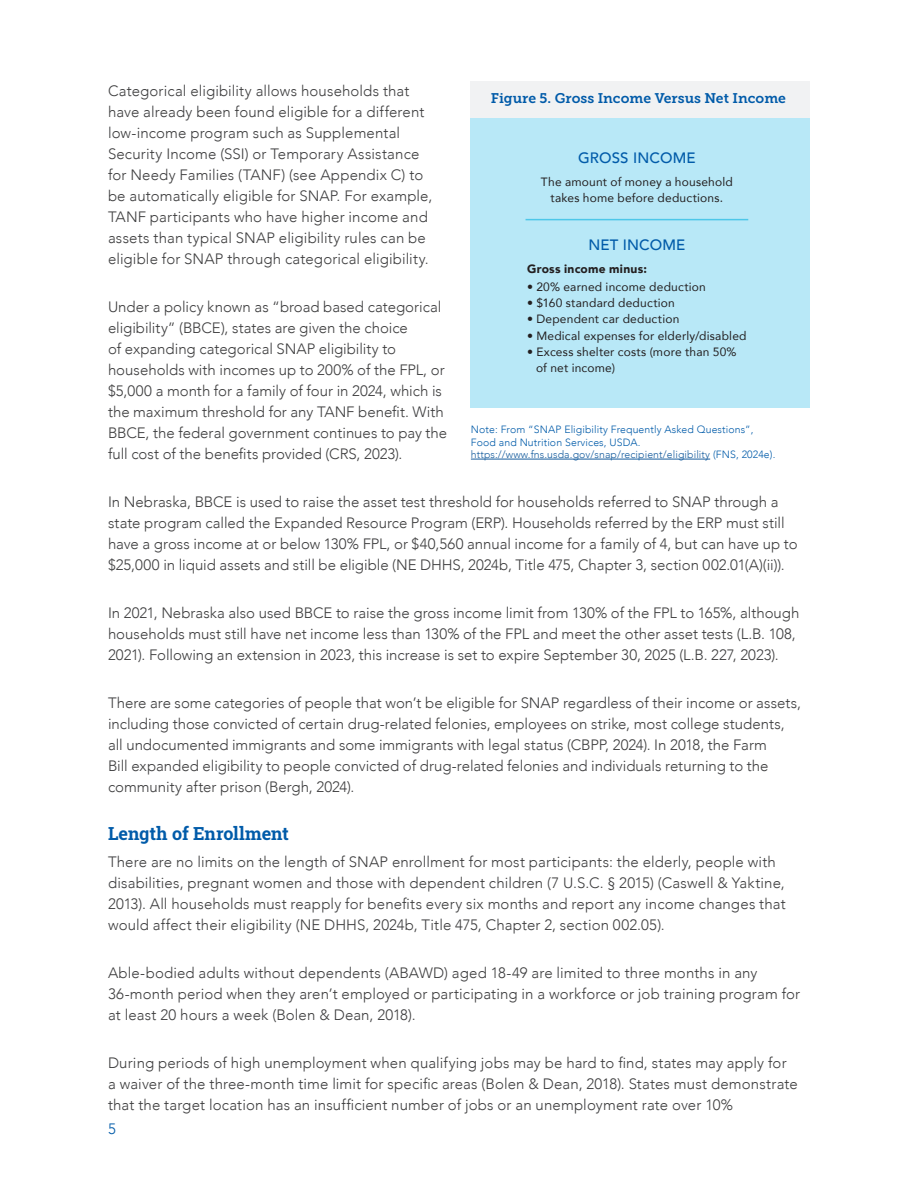
<style>
.page{position:relative;width:918px;height:1188px;background:#fff}
.page>*{position:absolute;margin:0;border:0;box-sizing:border-box;transform-origin:0 0}
.Body{font:700 18px "Roboto Slab";letter-spacing:-.005em;color:#015ba9}
.Body-2{font:300 15px/21px "Avenir";letter-spacing:.005em;color:#3e3e3f}
.Body-3{font:500 15px "Avenir";letter-spacing:.01em;color:#015ba9}
.t1{font:300 15px "Avenir";color:#015ba9}
.Figure_header{font:13.95px "Museo Slab 700";color:#015ba9}
.Body-4{font:12px/16.2px "Avenir";letter-spacing:.015em;color:#231f20;text-align:center}
.Body-5{font:900 12px "Avenir";letter-spacing:.02em;color:#231f20}
.Body-6{font:300 10.5px/12.6px "Avenir";letter-spacing:.01em;color:#015ba9}
.s1{color:#175d9e}
</style>
<div class="page">
<hr style="left:471px;top:459px;width:239px;height:1px;background:#175d9e">
<div style="left:471px;top:117px;width:339px;height:291px;background:#b8e8f7"></div>
<div style="left:471px;top:81px;width:339px;height:37px;background:#f1f2f3"></div>
<hr style="left:526px;top:219px;width:222px;height:1px;background:#4dc7e9">
<p class="Body-2" style="left:108px;top:80px;width:326px">Categorical eligibility allows households that have already been found eligible for a different low-income program such as Supplemental Security Income (SSI) or Temporary Assistance for Needy Families (TANF) (see Appendix C) to be automatically eligible for SNAP. For example, TANF participants who have higher income and assets than typical SNAP eligibility rules can be eligible for SNAP through categorical eligibility.</p>
<p class="Body-2" style="left:108px;top:296px;width:341px">Under a policy known as “broad based categorical eligibility” (BBCE), states are given the choice<br>of expanding categorical SNAP eligibility to households with incomes up to 200% of the FPL, or $5,000 a month for a family of four in 2024, which is the maximum threshold for any TANF benefit. With BBCE, the federal government continues to pay the full cost of the benefits provided (CRS, 2023).</p>
<p class="Body-2" style="left:108px;top:491px;width:691px">In Nebraska, BBCE is used to raise the asset test threshold for households referred to SNAP through a state program called the Expanded Resource Program (ERP). Households referred by the ERP must still have a gross income at or below 130% FPL, or $40,560 annual income for a family of 4, but can have up to $25,000 in liquid assets and still be eligible (NE DHHS, 2024b, Title 475, Chapter 3, section 002.01(A)(ii)).</p>
<p class="Body-2" style="left:108px;top:602px;width:693px">In 2021, Nebraska also used BBCE to raise the gross income limit from 130% of the FPL to 165%, although households must still have net income less than 130% of the FPL and meet the other asset tests (L.B. 108,<br>2021). Following an extension in 2023, this increase is set to expire September 30, 2025 (L.B. 227, 2023).</p>
<p class="Body-2" style="left:108px;top:692px;width:695px">There are some categories of people that won’t be eligible for SNAP regardless of their income or assets, including those convicted of certain drug-related felonies, employees on strike, most college students, all undocumented immigrants and some immigrants with legal status (CBPP, 2024). In 2018, the Farm<br>Bill expanded eligibility to people convicted of drug-related felonies and individuals returning to the community after prison (Bergh, 2024).</p>
<p class="Body" style="left:108px;top:821px;width:182px">Length of Enrollment</p>
<p class="Body-2" style="left:108px;top:852px;width:679px">There are no limits on the length of SNAP enrollment for most participants: the elderly, people with disabilities, pregnant women and those with dependent children (7 U.S.C. § 2015) (Caswell &amp; Yaktine, 2013). All households must reapply for benefits every six months and report any income changes that would affect their eligibility (NE DHHS, 2024b, Title 475, Chapter 2, section 002.05).</p>
<p class="Body-2" style="left:108px;top:963px;width:694px">Able-bodied adults without dependents (ABAWD) aged 18-49 are limited to three months in any<br>36-month period when they aren’t employed or participating in a workforce or job training program for at least 20 hours a week (Bolen &amp; Dean, 2018).</p>
<p class="Body-2" style="left:108px;top:1053px;width:691px">During periods of high unemployment when qualifying jobs may be hard to find, states may apply for a waiver of the three-month time limit for specific areas (Bolen &amp; Dean, 2018). States must demonstrate that the target location has an insufficient number of jobs or an unemployment rate over 10%</p>
<p class="Figure_header" style="left:491px;top:90px;width:297px">Figure 5. Gross Income Versus Net Income</p>
<p class="Body-3" style="left:578px;top:145px;width:119px">GROSS INCOME</p>
<p class="Body-4" style="left:541px;top:174px;width:193px">The amount of money a household takes home before deductions.</p>
<p class="Body-3" style="left:588px;top:231px;width:99px">NET INCOME</p>
<p class="Body-5" style="left:527px;top:258px;width:121px">Gross income minus:</p>
<p class="Body-4" style="left:527px;top:278px;width:180px">• 20% earned income deduction</p>
<p class="Body-4" style="left:527px;top:295px;width:149px">• $160 standard deduction</p>
<p class="Body-4" style="left:527px;top:311px;width:154px">• Dependent car deduction</p>
<p class="Body-4" style="left:527px;top:327px;width:221px">• Medical expenses for elderly/disabled</p>
<p class="Body-4" style="left:536px;top:343px;width:202px;text-align:left;text-indent:-9px">• Excess shelter costs (more than 50% of net income)</p>
<p class="Body-6" style="left:471px;top:423px;width:306px">Note: From “SNAP Eligibility Frequently Asked Questions”,<br>Food and Nutrition Services, USDA. <span class="s1">https://www.fns.usda.gov/snap/recipient/eligibility</span> (FNS, 2024e).</p>
<p class="t1" style="left:108px;top:1120px;width:9px">5</p>
</div>
